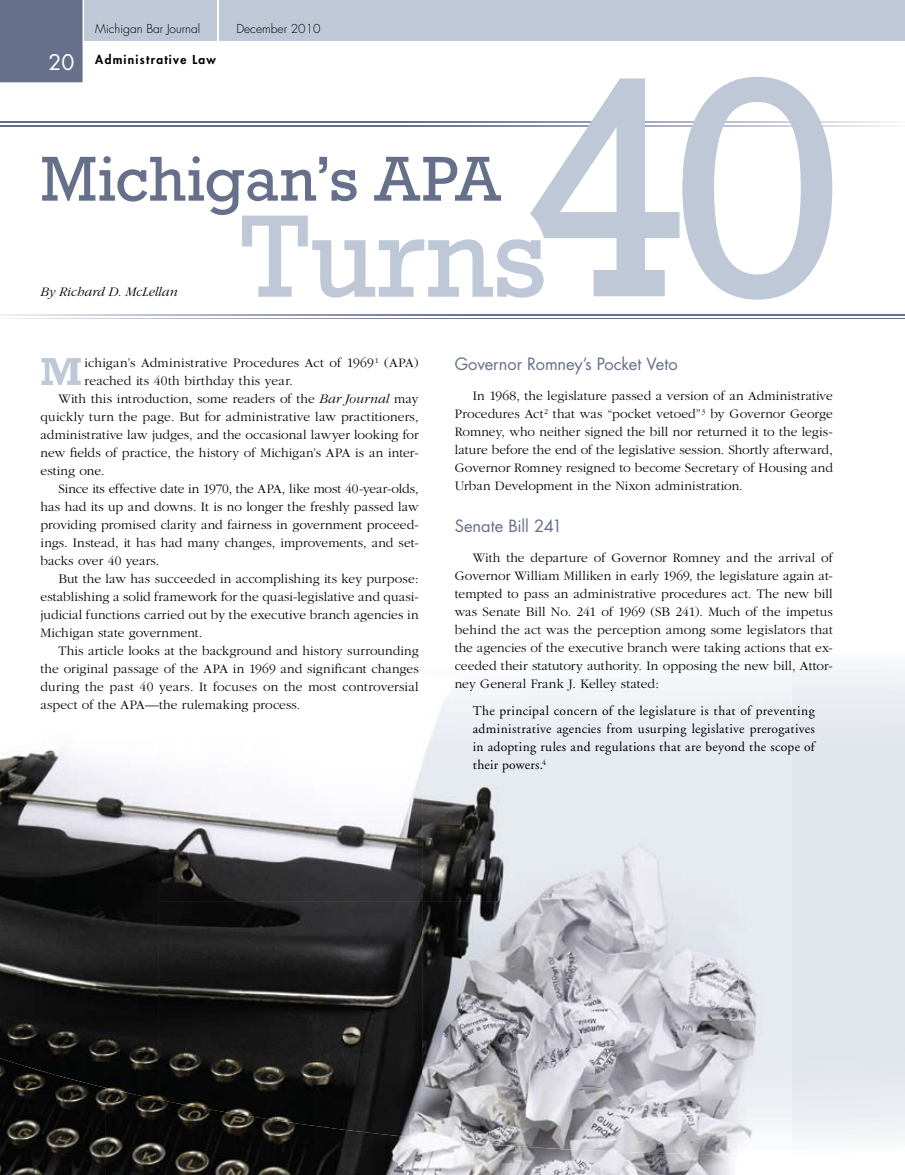
<style>
.page{position:relative;width:905px;height:1175px;background:#fff}
.page>*{position:absolute;margin:0;border:0;box-sizing:border-box;transform-origin:0 0}
.t1{font:318px "Rockwell";color:#bec8d6}
.t2{font:119.4px "Rockwell";letter-spacing:-.005em;color:#bec8d6}
.t3{font:64.5px "Rockwell";color:#66708a}
.t4{font:700 40.05px "Rockwell";color:#bec8d6}
.t5{font:21px "Futura";color:#fff}
.t6{font:16.5px "Futura";letter-spacing:-.005em;color:#66708a}
.t7{font:300 13.5px/18px "Garamond";letter-spacing:.005em;color:#000;text-align:justify}
.t8{font:13.5px/18px "Adobe Garamond";letter-spacing:.02em;color:#000;text-align:justify}
.t9{font:italic 300 13.5px "Garamond";letter-spacing:-.005em;color:#000}
.t10{font:300 12px "Futura";color:#000}
.t11{font:800 12px "Futura";letter-spacing:.105em;color:#000}
.s1{font-style:italic}
</style>
<div class="page">
<img style="left:422px;top:665px;width:482px;height:476px">
<img style="left:422px;top:665px;width:369px;height:12px">
<img style="left:0;top:1099px;width:105px;height:75px">
<img style="left:105px;top:1099px;width:211px;height:75px">
<img style="left:316px;top:1126px;width:475px;height:48px">
<img style="left:158px;top:768px;width:264px;height:370px">
<img style="left:0;top:750px;width:158px;height:349px">
<div style="left:0;top:0;width:904px;height:40px;background:#bec8d6"></div>
<div style="left:0;top:0;width:84px;height:83px;background:#66708a"></div>
<hr style="left:217px;top:0;width:1px;height:40px;background:#fff">
<svg style="left:0;top:122px;width:895px;height:1px"></svg>
<svg style="left:0;top:125px;width:895px;height:1px"></svg>
<svg style="left:0;top:315px;width:904px;height:1px"></svg>
<svg style="left:0;top:314px;width:904px;height:1px"></svg>
<svg style="left:0;top:318px;width:904px;height:1px"></svg>
<h3 class="t5" style="left:49px;top:48px;width:27px">20</h3>
<p class="t10" style="left:95px;top:21px;width:106px">Michigan Bar Journal</p>
<p class="t10" style="left:236px;top:21px;width:86px">December 2010</p>
<p class="t11" style="left:95px;top:51px;width:122px">Administrative Law</p>
<h1 class="t1" style="left:520px;top:6px;width:324px">40</h1>
<h3 class="t3" style="left:40px;top:142px;width:461px">Michigan’s APA</h3>
<h2 class="t2" style="left:241px;top:188px;width:308px">Turns</h2>
<p class="t9" style="left:40px;top:285px;width:139px">By Richard D. McLellan</p>
<h3 class="t4" style="left:40px;top:347px;width:43px">M</h3>
<p class="t7" style="left:85px;top:354px;width:335px">ichigan’s Administrative Procedures Act of 1969<sup>1</sup> (APA)</p>
<p class="t7" style="left:85px;top:372px;width:210px">reached its 40th birthday this year.</p>
<p class="t7" style="left:59px;top:390px;width:361px">With this introduction, some readers of the <span class="s1">Bar Journal</span> may</p>
<p class="t7" style="left:40px;top:408px;width:379px">quickly turn the page. But for administrative law practitioners,</p>
<p class="t7" style="left:40px;top:426px;width:380px">administrative law judges, and the occasional lawyer looking for</p>
<p class="t7" style="left:40px;top:444px;width:379px">new fields of practice, the history of Michigan’s APA is an inter-</p>
<p class="t7" style="left:40px;top:462px;width:65px">esting one.</p>
<p class="t7" style="left:58px;top:480px;width:361px">Since its effective date in 1970, the APA, like most 40-year-olds,</p>
<p class="t7" style="left:40px;top:498px;width:380px">has had its up and downs. It is no longer the freshly passed law</p>
<p class="t7" style="left:40px;top:516px;width:379px">providing promised clarity and fairness in government proceed-</p>
<p class="t7" style="left:40px;top:534px;width:379px">ings. Instead, it has had many changes, improvements, and set-</p>
<p class="t7" style="left:40px;top:552px;width:120px">backs over 40 years.</p>
<p class="t7" style="left:58px;top:570px;width:361px">But the law has succeeded in accomplishing its key purpose:</p>
<p class="t7" style="left:40px;top:588px;width:379px">establishing a solid framework for the quasi-legislative and quasi-</p>
<p class="t7" style="left:40px;top:606px;width:379px">judicial functions carried out by the executive branch agencies in</p>
<p class="t7" style="left:40px;top:624px;width:163px">Michigan state government.</p>
<p class="t7" style="left:58px;top:642px;width:361px">This article looks at the background and history surrounding</p>
<p class="t7" style="left:40px;top:660px;width:380px">the original passage of the APA in 1969 and significant changes</p>
<p class="t7" style="left:40px;top:678px;width:379px">during the past 40 years. It focuses on the most controversial</p>
<p class="t7" style="left:40px;top:696px;width:261px">aspect of the APA—the rulemaking process.</p>
<p class="t6" style="left:454px;top:352px;width:224px">Governor Romney’s Pocket Veto</p>
<p class="t7" style="left:455px;top:387px;width:379px;text-indent:18px">In 1968, the legislature passed a version of an Administrative Procedures Act<sup>2</sup> that was “pocket vetoed”<sup>3</sup> by Governor George Romney, who neither signed the bill nor returned it to the legis&shy;lature before the end of the legislative session. Shortly afterward, Governor Romney resigned to become Secretary of Housing and Urban Development in the Nixon administration.</p>
<p class="t6" style="left:454px;top:514px;width:109px">Senate Bill 241</p>
<p class="t7" style="left:455px;top:549px;width:380px;text-indent:18px">With the departure of Governor Romney and the arrival of Governor William Milliken in early 1969, the legislature again at&shy;tempted to pass an administrative procedures act. The new bill was Senate Bill No. 241 of 1969 (SB 241). Much of the impetus behind the act was the perception among some legislators that the agencies of the executive branch were taking actions that ex&shy;ceeded their statutory authority. In opposing the new bill, Attor&shy;ney General Frank J. Kelley stated:</p>
<p class="t8" style="left:472px;top:702px;width:343px">The principal concern of the legislature is that of preventing administrative agencies from usurping legislative prerogatives in adopting rules and regulations that are beyond the scope of their powers.<sup>4</sup></p>
</div>
